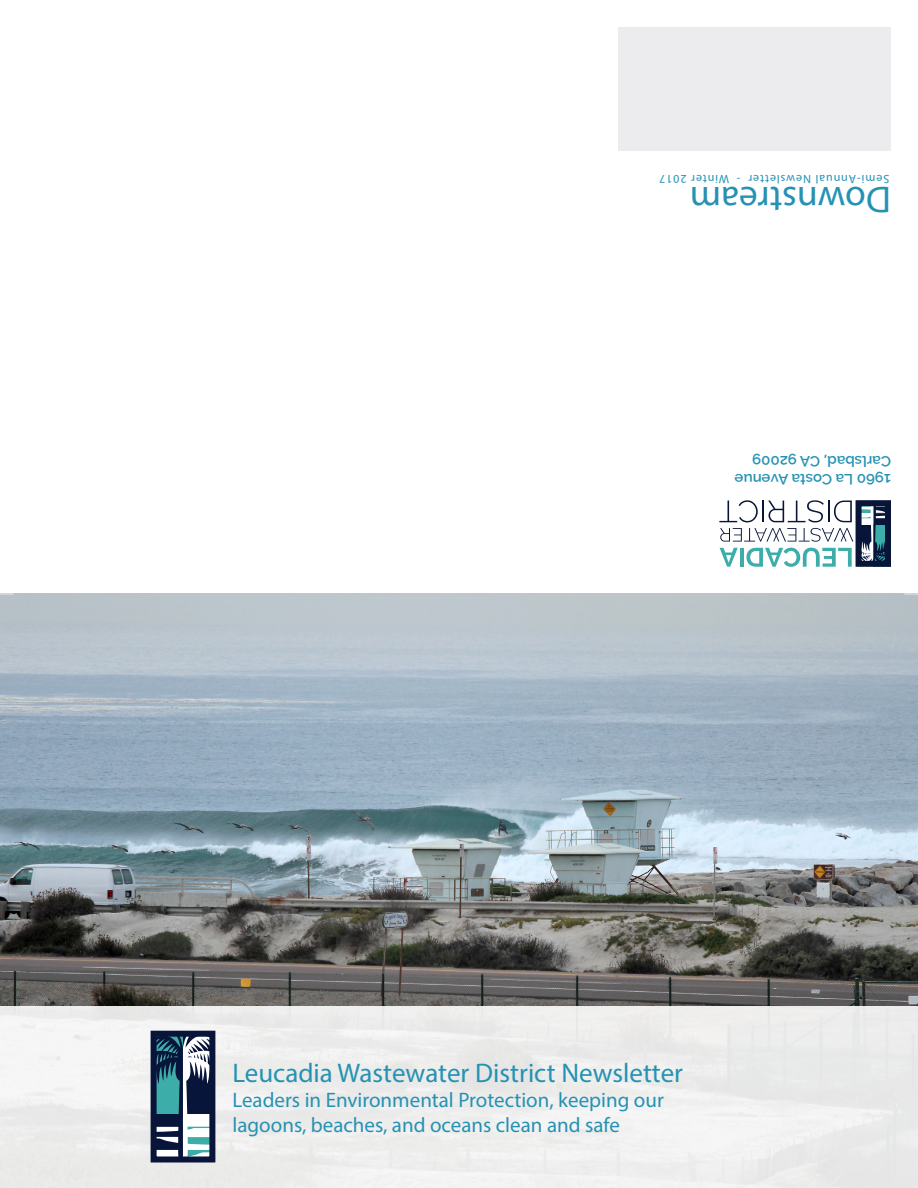
<style>
.page{position:relative;width:918px;height:1188px;background:#fff}
.page>*{position:absolute;margin:0;border:0;box-sizing:border-box;transform-origin:0 0}
.t1{font:37.5px "Myriad Pro";color:#2692b3}
.t2{font:27px "Myriad Pro";color:#2692b3}
.t3{font:21px/25.2px "Myriad Pro";color:#2692b3}
.t4{font:600 15px "Raleway";color:#2692b3}
.t5{font:12px "Myriad Pro";letter-spacing:.08em;color:#2692b3}
</style>
<div class="page">
<img style="left:0;top:594px;width:918px;height:413px">
<div style="left:0;top:1007px;width:918px;height:181px;background:#ededec"></div>
<div style="left:618px;top:27px;width:273px;height:123px;background:#ececee"></div>
<svg style="left:0;top:594px;width:14px;height:1px"></svg>
<svg style="left:904px;top:594px;width:14px;height:1px"></svg>
<svg style="left:719px;top:500px;width:172px;height:67px"></svg>
<svg style="left:158px;top:1038px;width:50px;height:117px;background:#648292"></svg>
<div style="left:151px;top:1031px;width:64px;height:131px;border:6px solid #081438"></div>
<p class="t5" style="left:890px;top:186px;width:232px;rotate:-180deg">Semi-Annual Newsletter - Winter 2017</p>
<p class="t1" style="left:891px;top:223px;width:203px;rotate:-180deg">Downstream</p>
<p class="t4" style="left:891px;top:470px;width:140px;rotate:-180deg">Carlsbad, CA 92009</p>
<p class="t4" style="left:891px;top:488px;width:158px;rotate:-180deg">1960 La Costa Avenue</p>
<p class="t2" style="left:232px;top:1056px;width:452px">Leucadia Wastewater District Newsletter</p>
<p class="t3" style="left:232px;top:1087px;width:433px">Leaders in Environmental Protection, keeping our lagoons, beaches, and oceans clean and safe</p>
</div>
